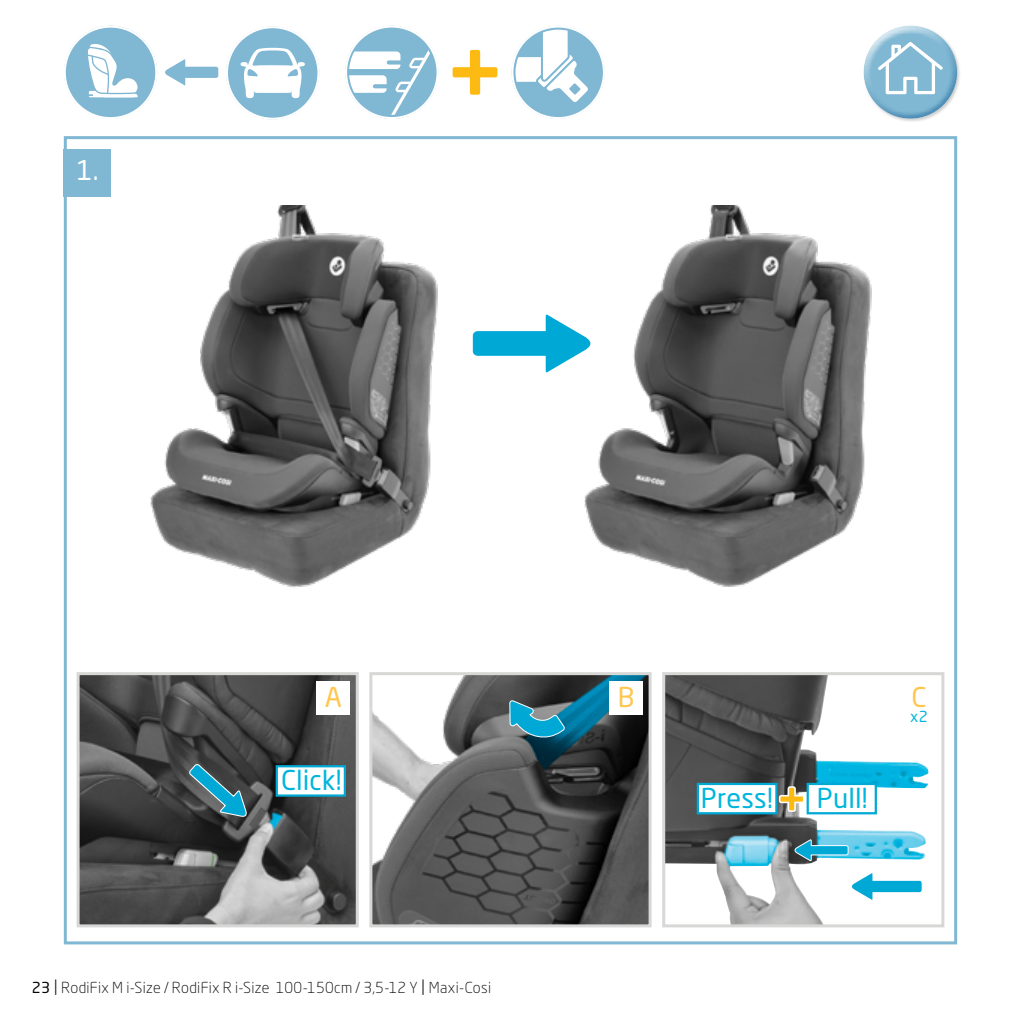
<style>
.page{position:relative;width:1021px;height:1021px;background:#fff}
.page>*{position:absolute;margin:0;border:0;box-sizing:border-box;transform-origin:0 0}
.t1{font:27px "Neo Sans Pro";letter-spacing:.005em;color:#00b5dc}
.t2{font:27px "Neo Sans Pro";color:#ffc64e}
.t3{font:27px "Neo Sans Pro";color:#fff}
.t4{font:300 15px "Neo Sans Pro";letter-spacing:.02em;color:#000}
.t5{font:15px "Neo Sans Pro";color:#00b5dc}
.s1{font-weight:400}
.s2{font-size:21px}
</style>
<div class="page">
<div style="left:856px;top:17px;width:101px;height:80px;background:#fff;opacity:.75"></div>
<div style="left:863px;top:40px;width:102px;height:86px;background:#80b7d3;opacity:.75"></div>
<img style="left:373px;top:676px;width:274px;height:247px">
<div style="left:369px;top:672px;width:282px;height:255px;border:3px solid #d7d8d6"></div>
<img style="left:81px;top:676px;width:274px;height:247px">
<div style="left:77px;top:672px;width:282px;height:255px;border:3px solid #d7d8d6"></div>
<img style="left:666px;top:676px;width:262px;height:247px">
<div style="left:662px;top:672px;width:282px;height:255px;border:3px solid #d7d8d6"></div>
<div style="left:609px;top:680px;width:34px;height:34px;background:#fff"></div>
<div style="left:316px;top:680px;width:34px;height:34px;background:#fff"></div>
<div style="left:901px;top:680px;width:34px;height:48px;background:#fff"></div>
<div style="left:276px;top:765px;width:70px;height:31px;background:#fff;border:2px solid #00a9d5"></div>
<div style="left:806px;top:782px;width:70px;height:32px;background:#fff;border:2px solid #00a9d5"></div>
<div style="left:696px;top:782px;width:81px;height:32px;background:#fff;border:2px solid #00a9d5"></div>
<svg style="left:778px;top:786px;width:26px;height:26px"></svg>
<div style="left:64px;top:149px;width:47px;height:47px;background:#80b7d3"></div>
<img style="left:584px;top:205px;width:288px;height:382px">
<img style="left:150px;top:205px;width:288px;height:383px">
<svg style="left:473px;top:314px;width:117px;height:59px"></svg>
<svg style="left:165px;top:59px;width:53px;height:27px"></svg>
<svg style="left:226px;top:26px;width:93px;height:94px"></svg>
<svg style="left:64px;top:26px;width:93px;height:93px"></svg>
<svg style="left:452px;top:49px;width:46px;height:46px"></svg>
<svg style="left:511px;top:26px;width:94px;height:93px"></svg>
<svg style="left:345px;top:26px;width:93px;height:93px"></svg>
<svg style="left:188px;top:762px;width:59px;height:56px;background:#3e6b76"></svg>
<svg style="left:850px;top:871px;width:73px;height:30px"></svg>
<svg style="left:794px;top:838px;width:54px;height:23px"></svg>
<svg style="left:509px;top:700px;width:56px;height:100px;background:#3d6470"></svg>
<h1 class="t3" style="left:76px;top:154px;width:24px">1.</h1>
<h1 class="t2" style="left:325px;top:680px;width:19px">A</h1>
<h1 class="t2" style="left:617px;top:680px;width:18px">B</h1>
<h1 class="t2" style="left:911px;top:680px;width:16px">C</h1>
<p class="t5" style="left:910px;top:707px;width:19px">x2</p>
<h1 class="t1" style="left:281px;top:763px;width:62px">Click!</h1>
<h1 class="t1" style="left:700px;top:781px;width:74px">Press!</h1>
<h1 class="t1" style="left:817px;top:781px;width:52px">Pull!</h1>
<p class="t4" style="left:32px;top:978px;width:461px"><span class="s1">23</span> <span class="s2">I</span> RodiFix M i-Size / RodiFix R i-Size 100-150cm / 3,5-12 Y <span class="s2">I</span> Maxi-Cosi</p>
</div>
